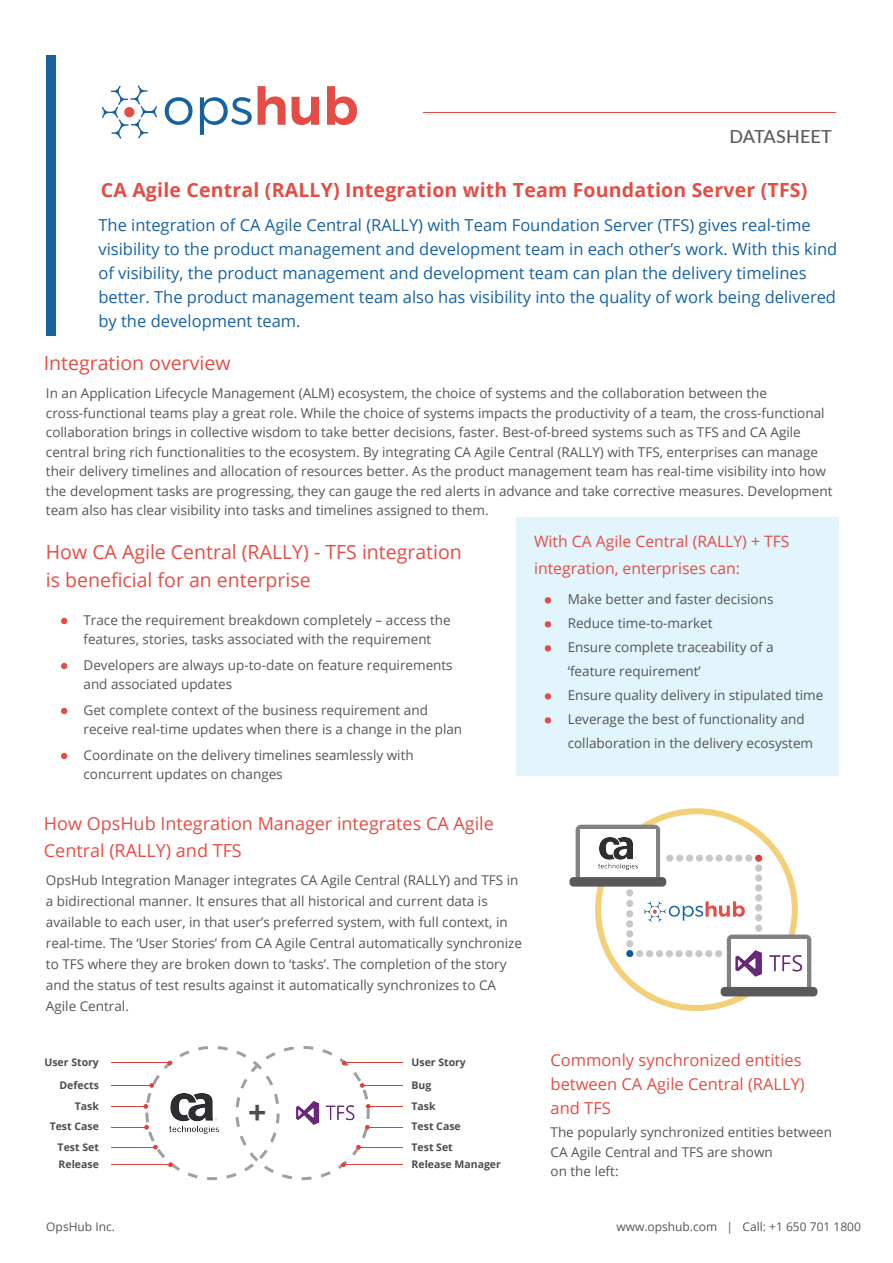
<style>
.page{position:relative;width:893px;height:1263px;background:#fff}
.page>*{position:absolute;margin:0;border:0;box-sizing:border-box;transform-origin:0 0}
.t1{font:700 32.1px "Open Sans";color:#4c4c4c}
.t2{font:19.5px/28.5px "Open Sans";color:#e44d45}
.t3{font:700 19.5px "Open Sans";letter-spacing:.01em;color:#e44d45}
.t4{font:18px/27px "Open Sans";color:#e44d45}
.t5{font:500 18px "Lato";letter-spacing:.01em;color:#585b5b}
.t6{font:16.5px/24px "Open Sans";color:#16629f}
.t7{font:16.5px/24px "Open Sans";color:#e44d45}
.t8{font:15.75px/27px "Open Sans";color:#e44d45}
.t9{font:13.5px/19.5px "Open Sans";color:#535557}
.t10{font:12px "Open Sans";color:#535557}
.t11{font:700 10.5px/20.7px "Open Sans";color:#4c4c4c}
</style>
<div class="page">
<div style="left:47px;top:56px;width:9px;height:280px;background:#16629f"></div>
<hr style="left:423px;top:112px;width:413px;height:1px;background:#e44d45">
<svg style="left:165px;top:97px;width:28px;height:28px"></svg>
<svg style="left:200px;top:97px;width:52px;height:38px"></svg>
<svg style="left:258px;top:86px;width:28px;height:39px"></svg>
<svg style="left:292px;top:97px;width:27px;height:28px"></svg>
<svg style="left:327px;top:86px;width:30px;height:39px"></svg>
<svg style="left:102px;top:85px;width:55px;height:54px"></svg>
<div style="left:124px;top:107px;width:10px;height:10px;background:#e44d45;border-radius:50%"></div>
<div style="left:516px;top:517px;width:322px;height:259px;background:#e2f4fc"></div>
<svg style="left:545px;top:597px;width:6px;height:6px"></svg>
<svg style="left:545px;top:621px;width:6px;height:6px"></svg>
<svg style="left:545px;top:645px;width:6px;height:6px"></svg>
<svg style="left:61px;top:618px;width:6px;height:6px"></svg>
<svg style="left:61px;top:663px;width:6px;height:6px"></svg>
<svg style="left:545px;top:693px;width:6px;height:6px"></svg>
<svg style="left:545px;top:717px;width:6px;height:6px"></svg>
<svg style="left:61px;top:708px;width:6px;height:6px"></svg>
<div style="left:595px;top:808px;width:203px;height:203px;border:6px solid #f3cf78;border-radius:50%"></div>
<div style="left:727px;top:934px;width:84px;height:58px;background:#808283;border-radius:5px"></div>
<div style="left:731px;top:939px;width:76px;height:49px;background:#fff"></div>
<div style="left:721px;top:987px;width:96px;height:9px;background:#59595b;border-radius:4px"></div>
<div style="left:576px;top:825px;width:84px;height:57px;background:#808283;border-radius:5px"></div>
<div style="left:580px;top:829px;width:76px;height:49px;background:#fff"></div>
<div style="left:569px;top:877px;width:97px;height:9px;background:#59595b;border-radius:4px"></div>
<div style="left:646px;top:950px;width:7px;height:7px;background:#c9c8c8;border-radius:3px"></div>
<div style="left:636px;top:950px;width:7px;height:7px;background:#c9c8c8;border-radius:3px"></div>
<svg style="left:626px;top:950px;width:7px;height:7px"></svg>
<div style="left:626px;top:920px;width:7px;height:7px;background:#c9c8c8;border-radius:3px"></div>
<div style="left:626px;top:930px;width:7px;height:7px;background:#c9c8c8;border-radius:3px"></div>
<div style="left:626px;top:940px;width:7px;height:7px;background:#c9c8c8;border-radius:3px"></div>
<div style="left:656px;top:950px;width:7px;height:7px;background:#c9c8c8;border-radius:3px"></div>
<div style="left:666px;top:950px;width:7px;height:7px;background:#c9c8c8;border-radius:3px"></div>
<div style="left:685px;top:950px;width:8px;height:7px;background:#c9c8c8;border-radius:3px"></div>
<div style="left:675px;top:950px;width:8px;height:7px;background:#c9c8c8;border-radius:3px"></div>
<div style="left:695px;top:950px;width:8px;height:7px;background:#c9c8c8;border-radius:3px"></div>
<div style="left:705px;top:950px;width:7px;height:7px;background:#c9c8c8;border-radius:3px"></div>
<div style="left:715px;top:950px;width:7px;height:7px;background:#c9c8c8;border-radius:3px"></div>
<div style="left:626px;top:910px;width:7px;height:7px;background:#c9c8c8;border-radius:3px"></div>
<div style="left:626px;top:900px;width:7px;height:7px;background:#c9c8c8;border-radius:3px"></div>
<div style="left:626px;top:889px;width:7px;height:7px;background:#c9c8c8;border-radius:3px"></div>
<div style="left:735px;top:855px;width:7px;height:7px;background:#c9c8c8;border-radius:3px"></div>
<div style="left:745px;top:855px;width:7px;height:7px;background:#c9c8c8;border-radius:3px"></div>
<svg style="left:755px;top:855px;width:7px;height:7px"></svg>
<div style="left:755px;top:884px;width:7px;height:7px;background:#c9c8c8;border-radius:3px"></div>
<div style="left:755px;top:874px;width:7px;height:8px;background:#c9c8c8;border-radius:3px"></div>
<div style="left:755px;top:864px;width:7px;height:8px;background:#c9c8c8;border-radius:3px"></div>
<div style="left:725px;top:855px;width:8px;height:7px;background:#c9c8c8;border-radius:3px"></div>
<div style="left:715px;top:855px;width:8px;height:7px;background:#c9c8c8;border-radius:3px"></div>
<div style="left:696px;top:855px;width:7px;height:7px;background:#c9c8c8;border-radius:3px"></div>
<div style="left:706px;top:855px;width:7px;height:7px;background:#c9c8c8;border-radius:3px"></div>
<div style="left:686px;top:855px;width:7px;height:7px;background:#c9c8c8;border-radius:3px"></div>
<div style="left:676px;top:855px;width:7px;height:7px;background:#c9c8c8;border-radius:3px"></div>
<div style="left:666px;top:855px;width:7px;height:7px;background:#c9c8c8;border-radius:3px"></div>
<div style="left:755px;top:914px;width:7px;height:7px;background:#c9c8c8;border-radius:3px"></div>
<div style="left:755px;top:904px;width:7px;height:7px;background:#c9c8c8;border-radius:3px"></div>
<div style="left:755px;top:894px;width:7px;height:7px;background:#c9c8c8;border-radius:3px"></div>
<div style="left:755px;top:924px;width:7px;height:8px;background:#c9c8c8;border-radius:3px"></div>
<svg style="left:644px;top:901px;width:101px;height:21px"></svg>
<img style="left:599px;top:838px;width:38px;height:31px">
<img style="left:735px;top:950px;width:68px;height:27px">
<svg style="left:61px;top:753px;width:6px;height:6px"></svg>
<hr style="left:364px;top:1085px;width:39px;height:1px;background:#df4139">
<hr style="left:370px;top:1106px;width:33px;height:1px;background:#df4139">
<hr style="left:368px;top:1126px;width:35px;height:1px;background:#df4139">
<hr style="left:360px;top:1147px;width:43px;height:1px;background:#df4139">
<hr style="left:346px;top:1164px;width:57px;height:1px;background:#df4139">
<hr style="left:347px;top:1062px;width:56px;height:1px;background:#df4139">
<hr style="left:111px;top:1085px;width:39px;height:1px;background:#df4139">
<hr style="left:111px;top:1106px;width:33px;height:1px;background:#df4139">
<hr style="left:111px;top:1126px;width:35px;height:1px;background:#df4139">
<hr style="left:111px;top:1147px;width:43px;height:1px;background:#df4139">
<hr style="left:111px;top:1164px;width:57px;height:1px;background:#df4139">
<svg style="left:136px;top:1046px;width:235px;height:135px"></svg>
<hr style="left:111px;top:1062px;width:56px;height:1px;background:#df4139">
<h3 class="t5" style="left:729px;top:123px;width:104px">DATASHEET</h3>
<h2 class="t3" style="left:101px;top:176px;width:708px">CA Agile Central (RALLY) Integration with Team Foundation Server (TFS)</h2>
<p class="t6" style="left:98px;top:213px;width:740px">The integration of CA Agile Central (RALLY) with Team Foundation Server (TFS) gives real-time visibility to the product management and development team in each other’s work. With this kind of visibility, the product management and development team can plan the delivery timelines better. The product management team also has visibility into the quality of work being delivered by the development team.</p>
<h2 class="t2" style="left:44px;top:348px;width:188px">Integration overview</h2>
<p class="t9" style="left:46px;top:383px;width:788px">In an Application Lifecycle Management (ALM) ecosystem, the choice of systems and the collaboration between the cross-functional teams play a great role. While the choice of systems impacts the productivity of a team, the cross-functional collaboration brings in collective wisdom to take better decisions, faster. Best-of-breed systems such as TFS and CA Agile central bring rich functionalities to the ecosystem. By integrating CA Agile Central (RALLY) with TFS, enterprises can manage their delivery timelines and allocation of resources better. As the product management team has real-time visibility into how the development tasks are progressing, they can gauge the red alerts in advance and take corrective measures. Development team also has clear visibility into tasks and timelines assigned to them.</p>
<h2 class="t2" style="left:46px;top:537px;width:417px">How CA Agile Central (RALLY) - TFS integration is beneficial for an enterprise</h2>
<p class="t9" style="left:84px;top:610px;width:369px">Trace the requirement breakdown completely – access the features, stories, tasks associated with the requirement</p>
<p class="t9" style="left:84px;top:655px;width:371px">Developers are always up-to-date on feature requirements and associated updates</p>
<p class="t9" style="left:84px;top:700px;width:380px">Get complete context of the business requirement and receive real-time updates when there is a change in the plan</p>
<p class="t9" style="left:84px;top:745px;width:332px">Coordinate on the delivery timelines seamlessly with concurrent updates on changes</p>
<p class="t8" style="left:534px;top:528px;width:257px">With CA Agile Central (RALLY) + TFS integration, enterprises can:</p>
<p class="t9" style="left:568px;top:587px;width:257px;line-height:24px">Make better and faster decisions<br>Reduce time-to-market<br>Ensure complete traceability of a ‘feature requirement’<br>Ensure quality delivery in stipulated time Leverage the best of functionality and collaboration in the delivery ecosystem</p>
<h3 class="t4" style="left:44px;top:809px;width:451px">How OpsHub Integration Manager integrates CA Agile<br>Central (RALLY) and TFS</h3>
<p class="t9" style="left:46px;top:869px;width:478px;line-height:21px">OpsHub Integration Manager integrates CA Agile Central (RALLY) and TFS in a bidirectional manner. It ensures that all historical and current data is available to each user, in that user’s preferred system, with full context, in real-time. The ‘User Stories’ from CA Agile Central automatically synchronize to TFS where they are broken down to ‘tasks’. The completion of the story and the status of test results against it automatically synchronizes to CA Agile Central.</p>
<p class="t11" style="left:44px;top:1051px;width:56px">User Story</p>
<p class="t11" style="left:50px;top:1074px;width:51px;text-align:right">Defects<br>Task<br>Test Case<br>Test Set</p>
<p class="t11" style="left:59px;top:1153px;width:42px">Release</p>
<h1 class="t1" style="left:248px;top:1090px;width:20px">+</h1>
<p class="t11" style="left:411px;top:1051px;width:56px">User Story</p>
<p class="t11" style="left:411px;top:1074px;width:51px">Bug<br>Task<br>Test Case<br>Test Set</p>
<p class="t11" style="left:411px;top:1153px;width:91px">Release Manager</p>
<p class="t7" style="left:551px;top:1048px;width:256px">Commonly synchronized entities between CA Agile Central (RALLY) and TFS</p>
<p class="t9" style="left:551px;top:1122px;width:283px">The popularly synchronized entities between<br>CA Agile Central and TFS are shown<br>on the left:</p>
<p class="t10" style="left:46px;top:1219px;width:70px">OpsHub Inc.</p>
<p class="t10" style="left:616px;top:1219px;width:246px">www.opshub.com | Call: +1 650 701 1800</p>
</div>
